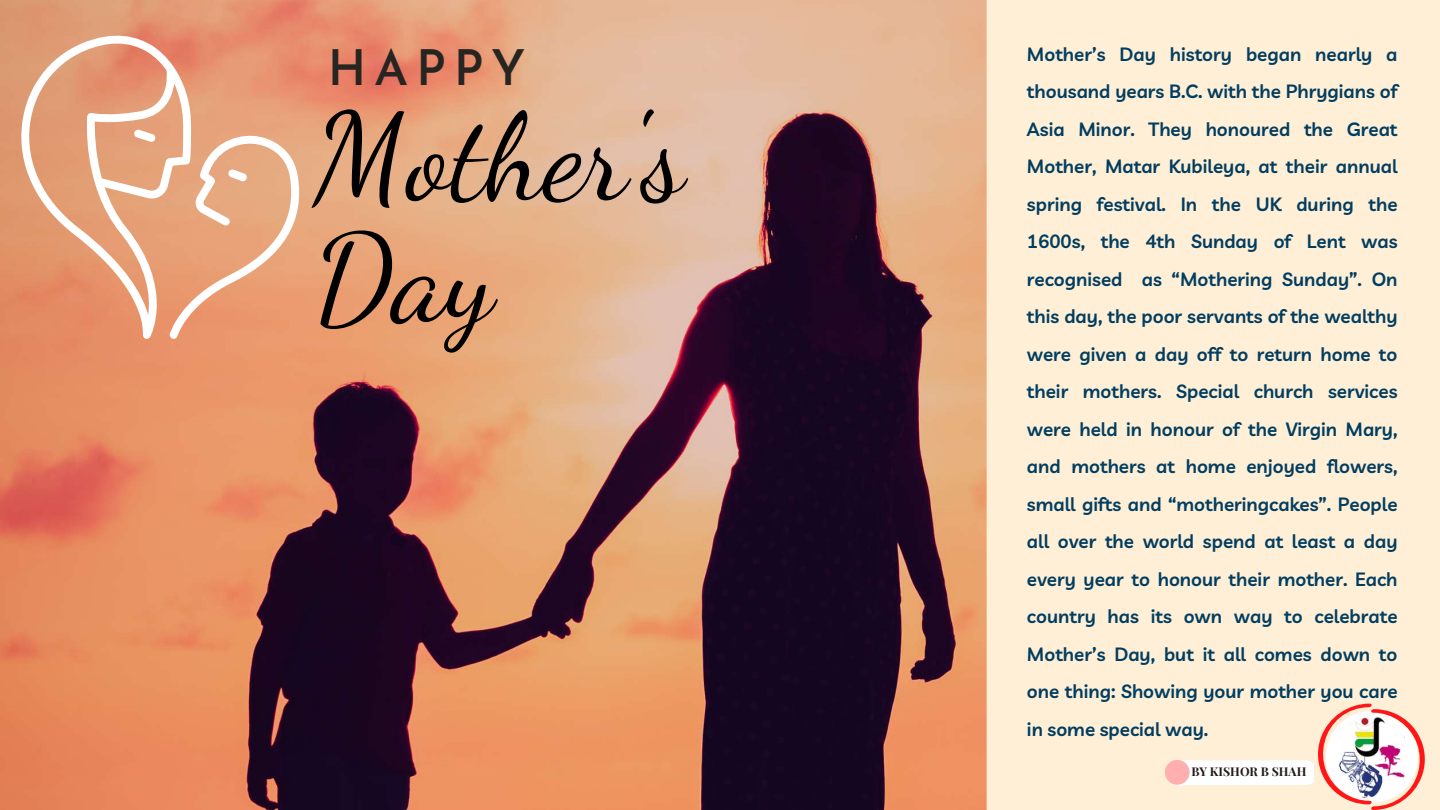
<style>
.page{position:relative;width:1440px;height:810px;background:#fff}
.page>*{position:absolute;margin:0;border:0;box-sizing:border-box;transform-origin:0 0}
.t1{font:122.1px/121.1px "Dancing Script";color:#000}
.t2{font:600 48.8px "Josefin Sans";letter-spacing:.16em;color:#272521}
.t3{font:600 18.7px/37.5px "Livvic";color:#003d60;text-align:justify}
.t4{font:700 12.1px "Playfair Display";color:#261a16}
</style>
<div class="page">
<img style="left:0;top:0;width:987px;height:810px">
<svg style="left:17px;top:29px;width:174px;height:310px;background:#e6a584"></svg>
<svg style="left:134px;top:129px;width:22px;height:13px"></svg>
<svg style="left:169px;top:135px;width:137px;height:204px;background:#ebad89"></svg>
<div style="left:987px;top:0;width:453px;height:810px;background:#ffefd6"></div>
<svg style="left:1167px;top:704px;width:258px;height:106px"></svg>
<div style="left:1165px;top:760px;width:25px;height:25px;background:#ffafaf;border-radius:50%"></div>
<h2 class="t2" style="left:328px;top:48px;width:199px">HAPPY</h2>
<p class="t3" style="left:1027px;top:35px;width:372px">Mother’s Day history began nearly a thousand years B.C. with the Phrygians of Asia Minor. They honoured the Great Mother, Matar Kubileya, at their annual spring festival. In the UK during the 1600s, the 4th Sunday of Lent was recognised as “Mothering Sunday”. On this day, the poor servants of the wealthy were given a day off to return home to their mothers. Special church services were held in honour of the Virgin Mary, and mothers at home enjoyed flowers, small gifts and “motheringcakes”. People all over the world spend at least a day every year to honour their mother. Each country has its own way to celebrate Mother’s Day, but it all comes down to one thing: Showing your mother you care in some special way.</p>
<p class="t4" style="left:1191px;top:763px;width:116px">BY KISHOR B SHAH</p>
<h1 class="t1" style="left:314px;top:98px;width:373px">Mother's<br>Day</h1>
</div>
